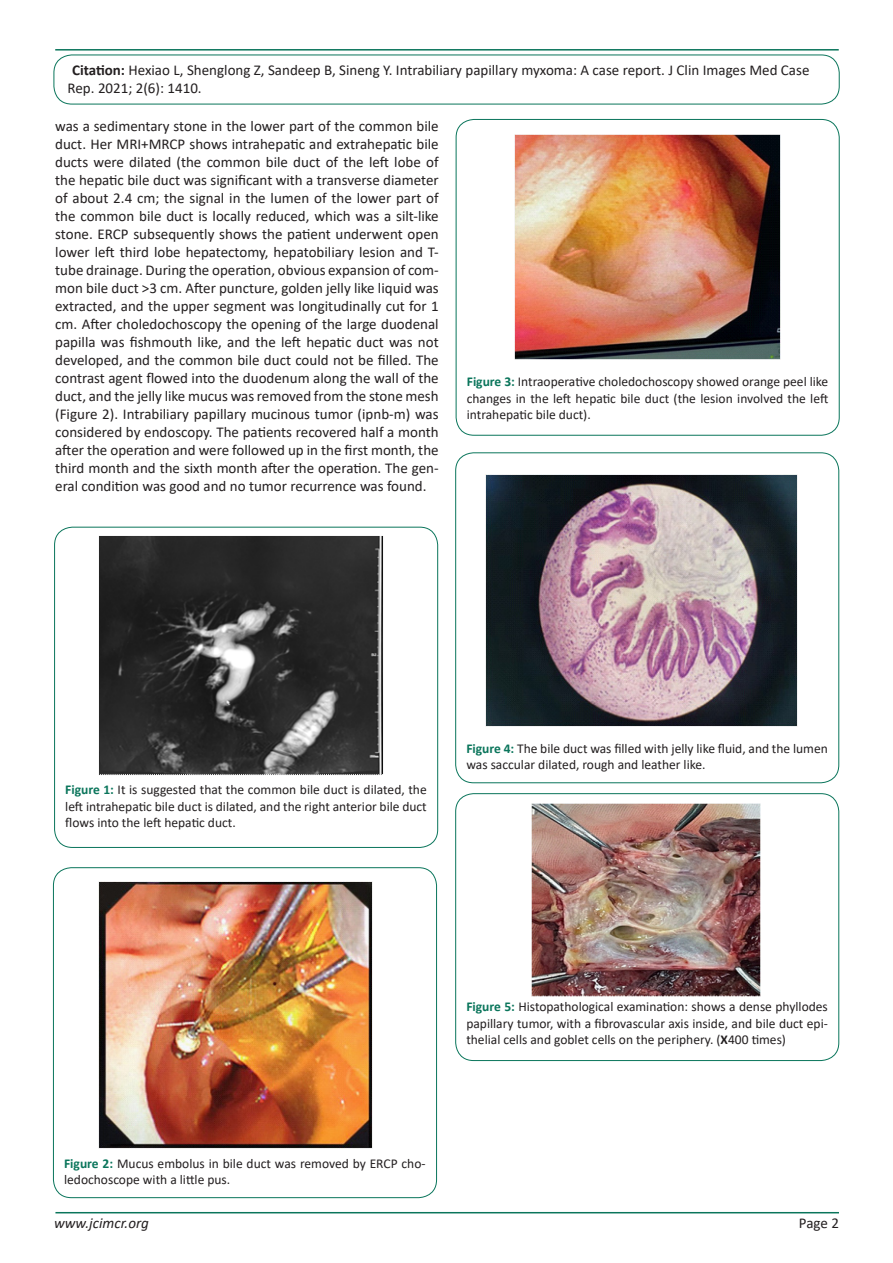
<style>
.page{position:relative;width:893px;height:1263px;background:#fff}
.page>*{position:absolute;margin:0;border:0;box-sizing:border-box;transform-origin:0 0}
.t1{font:15px/18px "Calibri";color:#231f20}
.t2{font:italic 15px "Calibri";color:#231f20}
.t3{font:13.5px/16.5px "Calibri";color:#231f20;text-align:justify}
.s1{font-weight:700}
.s2{font-weight:700;color:#0a755b}
</style>
<div class="page">
<hr style="left:55px;top:1212px;width:784px;height:1px;background:#0a755b">
<hr style="left:55px;top:49px;width:784px;height:2px;background:#0a755b">
<div style="left:54px;top:55px;width:785px;height:49px;border:1px solid #0a755b;border-radius:18px"></div>
<div style="left:54px;top:527px;width:384px;height:321px;border:1px solid #0a755b;border-radius:18px"></div>
<img style="left:99px;top:536px;width:284px;height:239px">
<img style="left:99px;top:882px;width:273px;height:266px">
<div style="left:53px;top:867px;width:384px;height:331px;border:1px solid #0a755b;border-radius:18px"></div>
<img style="left:515px;top:135px;width:265px;height:225px">
<div style="left:456px;top:119px;width:383px;height:316px;border:1px solid #0a755b;border-radius:18px"></div>
<img style="left:486px;top:474px;width:311px;height:252px">
<div style="left:455px;top:453px;width:384px;height:330px;border:1px solid #0a755b;border-radius:18px"></div>
<img style="left:531px;top:803px;width:229px;height:194px">
<div style="left:455px;top:793px;width:384px;height:268px;border:1px solid #0a755b;border-radius:18px"></div>
<p class="t1" style="left:68px;top:61px;width:743px;text-indent:4px"><span class="s1">Citation:</span> Hexiao L, Shenglong Z, Sandeep B, Sineng Y. Intrabiliary papillary myxoma: A case report. J Clin Images Med Case<br>Rep. 2021; 2(6): 1410.</p>
<p class="t1" style="left:55px;top:116px;width:385px;text-align:justify">was a sedimentary stone in the lower part of the common bile duct. Her MRI+MRCP shows intrahepatic and extrahepatic bile ducts were dilated (the common bile duct of the left lobe of the hepatic bile duct was significant with a transverse diameter of about 2.4 cm; the signal in the lumen of the lower part of the common bile duct is locally reduced, which was a silt-like stone. ERCP subsequently shows the patient underwent open lower left third lobe hepatectomy, hepatobiliary lesion and T&shy;tube drainage. During the operation, obvious expansion of com&shy;mon bile duct &gt;3 cm. After puncture, golden jelly like liquid was extracted, and the upper segment was longitudinally cut for 1 cm. After choledochoscopy the opening of the large duodenal papilla was fishmouth like, and the left hepatic duct was not developed, and the common bile duct could not be filled. The contrast agent flowed into the duodenum along the wall of the duct, and the jelly like mucus was removed from the stone mesh (Figure 2). Intrabiliary papillary mucinous tumor (ipnb-m) was considered by endoscopy. The patients recovered half a month after the operation and were followed up in the first month, the third month and the sixth month after the operation. The gen&shy;eral condition was good and no tumor recurrence was found.</p>
<p class="t3" style="left:467px;top:373px;width:363px"><span class="s2">Figure 3:</span> Intraoperative choledochoscopy showed orange peel like changes in the left hepatic bile duct (the lesion involved the left intrahepatic bile duct).</p>
<p class="t3" style="left:65px;top:781px;width:363px"><span class="s2">Figure 1:</span> It is suggested that the common bile duct is dilated, the left intrahepatic bile duct is dilated, and the right anterior bile duct flows into the left hepatic duct.</p>
<p class="t3" style="left:466px;top:740px;width:363px"><span class="s2">Figure 4:</span> The bile duct was filled with jelly like fluid, and the lumen was saccular dilated, rough and leather like.</p>
<p class="t3" style="left:466px;top:998px;width:363px"><span class="s2">Figure 5:</span> Histopathological examination: shows a dense phyllodes papillary tumor, with a fibrovascular axis inside, and bile duct epi&shy;thelial cells and goblet cells on the periphery. (<span class="s1">X</span>400 times)</p>
<p class="t3" style="left:64px;top:1154px;width:363px"><span class="s2">Figure 2:</span> Mucus embolus in bile duct was removed by ERCP cho&shy;ledochoscope with a little pus.</p>
<p class="t2" style="left:54px;top:1212px;width:96px">www.jcimcr.org</p>
<p class="t1" style="left:799px;top:1213px;width:42px">Page 2</p>
</div>
